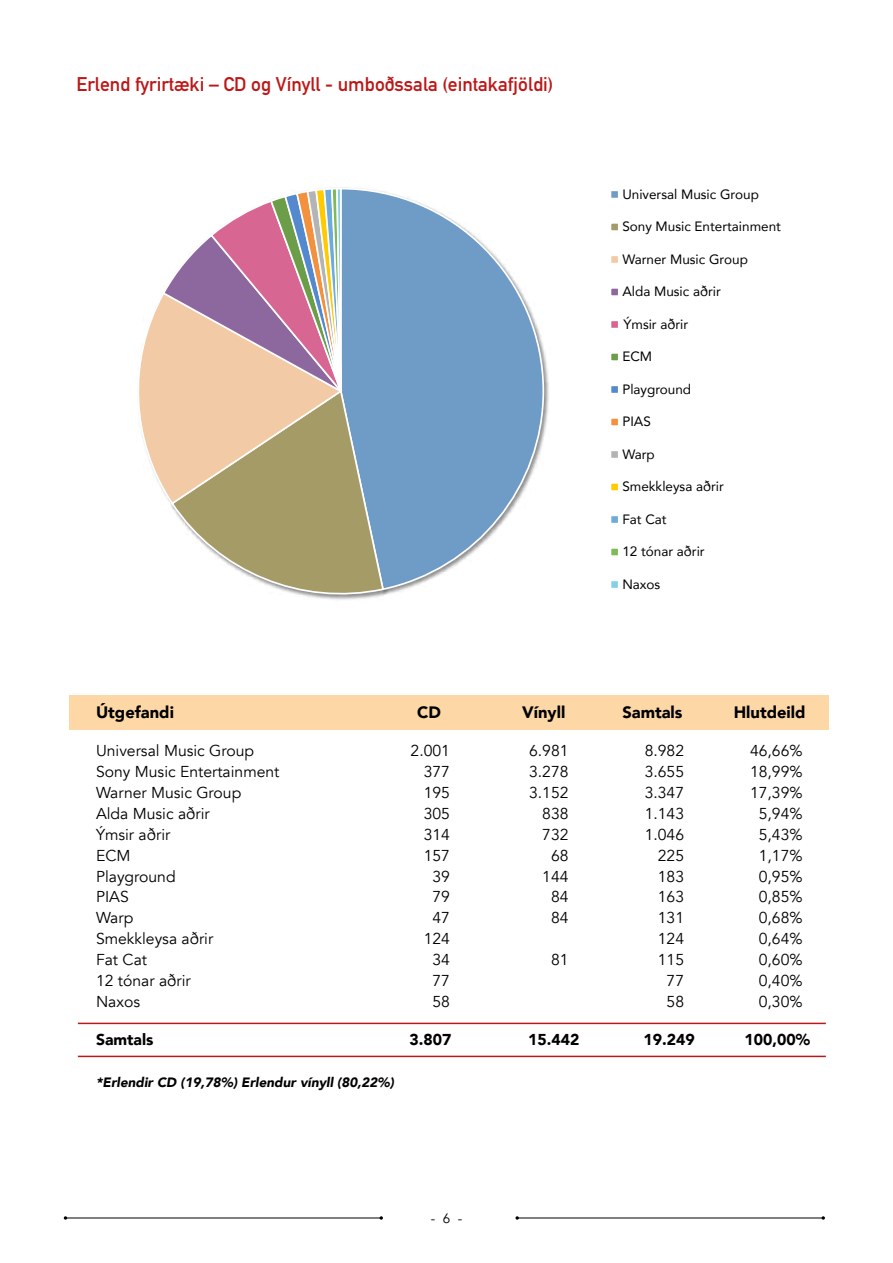
<style>
.page{position:relative;width:893px;height:1263px;background:#fff}
.page>*{position:absolute;margin:0;border:0;box-sizing:border-box;transform-origin:0 0}
.t1{font:700 19.5px "DIN Alternate";color:#bd1717}
.t2{font:900 16.5px "Avenir";color:#000}
.t3{font:15.75px "Avenir";color:#000}
.t4{font:900 15.75px "Avenir";color:#000}
.t5{font:13.5px "Avenir";color:#000}
.t6{font:italic 900 13.5px "Avenir";color:#000}
.t7{font:13.5px "Avenir";color:#000}
</style>
<div class="page">
<hr style="left:65px;top:1217px;width:316px;height:1px;background:#000">
<hr style="left:517px;top:1217px;width:306px;height:1px;background:#000">
<svg style="left:515px;top:1216px;width:4px;height:4px"></svg>
<svg style="left:821px;top:1216px;width:4px;height:4px"></svg>
<svg style="left:355px;top:188px;width:190px;height:403px"></svg>
<svg style="left:235px;top:388px;width:150px;height:212px"></svg>
<svg style="left:139px;top:187px;width:216px;height:382px"></svg>
<div style="left:610px;top:190px;width:9px;height:9px;background:#6f9cc6"></div>
<div style="left:610px;top:189px;width:10px;height:10px;border:2px solid #fff"></div>
<div style="left:610px;top:223px;width:9px;height:8px;background:#a49b67"></div>
<div style="left:610px;top:222px;width:10px;height:10px;border:2px solid #fff"></div>
<div style="left:610px;top:255px;width:9px;height:9px;background:#f2caa5"></div>
<div style="left:610px;top:254px;width:10px;height:10px;border:2px solid #fff"></div>
<div style="left:610px;top:288px;width:9px;height:8px;background:#8c689f"></div>
<div style="left:610px;top:287px;width:10px;height:10px;border:2px solid #fff"></div>
<div style="left:610px;top:320px;width:9px;height:9px;background:#d76792"></div>
<div style="left:610px;top:319px;width:10px;height:10px;border:2px solid #fff"></div>
<div style="left:610px;top:353px;width:9px;height:8px;background:#6c9d49"></div>
<div style="left:610px;top:352px;width:10px;height:10px;border:2px solid #fff"></div>
<div style="left:610px;top:385px;width:9px;height:9px;background:#5488cf"></div>
<div style="left:610px;top:384px;width:10px;height:10px;border:2px solid #fff"></div>
<div style="left:610px;top:418px;width:9px;height:8px;background:#f3913f"></div>
<div style="left:610px;top:417px;width:10px;height:10px;border:2px solid #fff"></div>
<div style="left:610px;top:450px;width:9px;height:9px;background:#b4b4b4"></div>
<div style="left:610px;top:449px;width:10px;height:10px;border:2px solid #fff"></div>
<div style="left:610px;top:483px;width:9px;height:8px;background:#ffca00"></div>
<div style="left:610px;top:482px;width:10px;height:10px;border:2px solid #fff"></div>
<div style="left:610px;top:515px;width:9px;height:9px;background:#6cacdd"></div>
<div style="left:610px;top:514px;width:10px;height:10px;border:2px solid #fff"></div>
<div style="left:610px;top:548px;width:9px;height:8px;background:#81b859"></div>
<div style="left:610px;top:547px;width:10px;height:10px;border:2px solid #fff"></div>
<div style="left:610px;top:580px;width:9px;height:9px;background:#86cfe9"></div>
<div style="left:610px;top:579px;width:10px;height:10px;border:2px solid #fff"></div>
<div style="left:69px;top:695px;width:759px;height:35px;background:#fdd8a6"></div>
<hr style="left:78px;top:1023px;width:748px;height:1px;background:#bd1717">
<hr style="left:78px;top:1056px;width:748px;height:1px;background:#bd1717">
<p class="t1" style="left:77px;top:70px;width:478px">Erlend fyrirtæki – CD og Vínyll - umboðssala (eintakafjöldi)</p>
<p class="t5" style="left:622px;top:183px;width:138px">Universal Music Group</p>
<p class="t5" style="left:622px;top:216px;width:160px">Sony Music Entertainment</p>
<p class="t5" style="left:622px;top:248px;width:127px">Warner Music Group</p>
<p class="t5" style="left:622px;top:281px;width:100px">Alda Music aðrir</p>
<p class="t5" style="left:623px;top:313px;width:66px">Ýmsir aðrir</p>
<p class="t5" style="left:622px;top:346px;width:31px">ECM</p>
<p class="t5" style="left:622px;top:378px;width:70px">Playground</p>
<p class="t5" style="left:622px;top:411px;width:30px">PIAS</p>
<p class="t5" style="left:622px;top:443px;width:34px">Warp</p>
<p class="t5" style="left:622px;top:476px;width:103px">Smekkleysa aðrir</p>
<p class="t5" style="left:622px;top:508px;width:46px">Fat Cat</p>
<p class="t5" style="left:622px;top:541px;width:84px">12 tónar aðrir</p>
<p class="t5" style="left:622px;top:573px;width:40px">Naxos</p>
<p class="t2" style="left:96px;top:699px;width:79px">Útgefandi</p>
<p class="t2" style="left:417px;top:699px;width:25px">CD</p>
<p class="t2" style="left:522px;top:699px;width:45px">Vínyll</p>
<p class="t2" style="left:622px;top:699px;width:62px">Samtals</p>
<p class="t2" style="left:734px;top:699px;width:73px">Hlutdeild</p>
<p class="t3" style="left:96px;top:741px;width:160px">Universal Music Group</p>
<p class="t3" style="left:411px;top:741px;width:41px">2.001</p>
<p class="t3" style="left:529px;top:741px;width:41px">6.981</p>
<p class="t3" style="left:645px;top:741px;width:41px">8.982</p>
<p class="t3" style="left:750px;top:741px;width:54px">46,66%</p>
<p class="t3" style="left:96px;top:762px;width:185px">Sony Music Entertainment</p>
<p class="t3" style="left:424px;top:762px;width:28px">377</p>
<p class="t3" style="left:529px;top:762px;width:41px">3.278</p>
<p class="t3" style="left:645px;top:762px;width:41px">3.655</p>
<p class="t3" style="left:750px;top:762px;width:54px">18,99%</p>
<p class="t3" style="left:96px;top:783px;width:147px">Warner Music Group</p>
<p class="t3" style="left:424px;top:783px;width:28px">195</p>
<p class="t3" style="left:529px;top:783px;width:41px">3.152</p>
<p class="t3" style="left:645px;top:783px;width:41px">3.347</p>
<p class="t3" style="left:750px;top:783px;width:54px">17,39%</p>
<p class="t3" style="left:96px;top:804px;width:115px">Alda Music aðrir</p>
<p class="t3" style="left:424px;top:804px;width:28px">305</p>
<p class="t3" style="left:542px;top:804px;width:28px">838</p>
<p class="t3" style="left:645px;top:804px;width:41px">1.143</p>
<p class="t3" style="left:759px;top:804px;width:45px">5,94%</p>
<p class="t3" style="left:96px;top:825px;width:76px">Ýmsir aðrir</p>
<p class="t3" style="left:424px;top:825px;width:28px">314</p>
<p class="t3" style="left:542px;top:825px;width:28px">732</p>
<p class="t3" style="left:645px;top:825px;width:41px">1.046</p>
<p class="t3" style="left:759px;top:825px;width:45px">5,43%</p>
<p class="t3" style="left:96px;top:846px;width:36px">ECM</p>
<p class="t3" style="left:424px;top:846px;width:28px">157</p>
<p class="t3" style="left:551px;top:846px;width:19px">68</p>
<p class="t3" style="left:658px;top:846px;width:28px">225</p>
<p class="t3" style="left:759px;top:846px;width:45px">1,17%</p>
<p class="t3" style="left:96px;top:867px;width:81px">Playground</p>
<p class="t3" style="left:433px;top:867px;width:19px">39</p>
<p class="t3" style="left:542px;top:867px;width:28px">144</p>
<p class="t3" style="left:658px;top:867px;width:28px">183</p>
<p class="t3" style="left:759px;top:867px;width:45px">0,95%</p>
<p class="t3" style="left:96px;top:888px;width:34px">PIAS</p>
<p class="t3" style="left:433px;top:888px;width:19px">79</p>
<p class="t3" style="left:551px;top:888px;width:19px">84</p>
<p class="t3" style="left:658px;top:888px;width:28px">163</p>
<p class="t3" style="left:759px;top:888px;width:45px">0,85%</p>
<p class="t3" style="left:96px;top:908px;width:39px">Warp</p>
<p class="t3" style="left:433px;top:908px;width:19px">47</p>
<p class="t3" style="left:551px;top:908px;width:19px">84</p>
<p class="t3" style="left:658px;top:908px;width:28px">131</p>
<p class="t3" style="left:759px;top:908px;width:45px">0,68%</p>
<p class="t3" style="left:96px;top:929px;width:119px">Smekkleysa aðrir</p>
<p class="t3" style="left:424px;top:929px;width:28px">124</p>
<p class="t3" style="left:658px;top:929px;width:28px">124</p>
<p class="t3" style="left:759px;top:929px;width:45px">0,64%</p>
<p class="t3" style="left:96px;top:950px;width:53px">Fat Cat</p>
<p class="t3" style="left:433px;top:950px;width:19px">34</p>
<p class="t3" style="left:551px;top:950px;width:19px">81</p>
<p class="t3" style="left:658px;top:950px;width:28px">115</p>
<p class="t3" style="left:759px;top:950px;width:45px">0,60%</p>
<p class="t3" style="left:96px;top:971px;width:96px">12 tónar aðrir</p>
<p class="t3" style="left:433px;top:971px;width:19px">77</p>
<p class="t3" style="left:667px;top:971px;width:19px">77</p>
<p class="t3" style="left:759px;top:971px;width:45px">0,40%</p>
<p class="t3" style="left:96px;top:992px;width:46px">Naxos</p>
<p class="t3" style="left:433px;top:992px;width:19px">58</p>
<p class="t3" style="left:667px;top:992px;width:19px">58</p>
<p class="t3" style="left:759px;top:992px;width:45px">0,30%</p>
<p class="t4" style="left:96px;top:1026px;width:59px">Samtals</p>
<p class="t4" style="left:410px;top:1026px;width:43px">3.807</p>
<p class="t4" style="left:528px;top:1026px;width:53px">15.442</p>
<p class="t4" style="left:644px;top:1026px;width:53px">19.249</p>
<p class="t4" style="left:744px;top:1026px;width:67px">100,00%</p>
<p class="t6" style="left:96px;top:1071px;width:299px">*Erlendir CD (19,78%) Erlendur vínyll (80,22%)</p>
<p class="t7" style="left:431px;top:1210px;width:33px">- 6 -</p>
</div>
